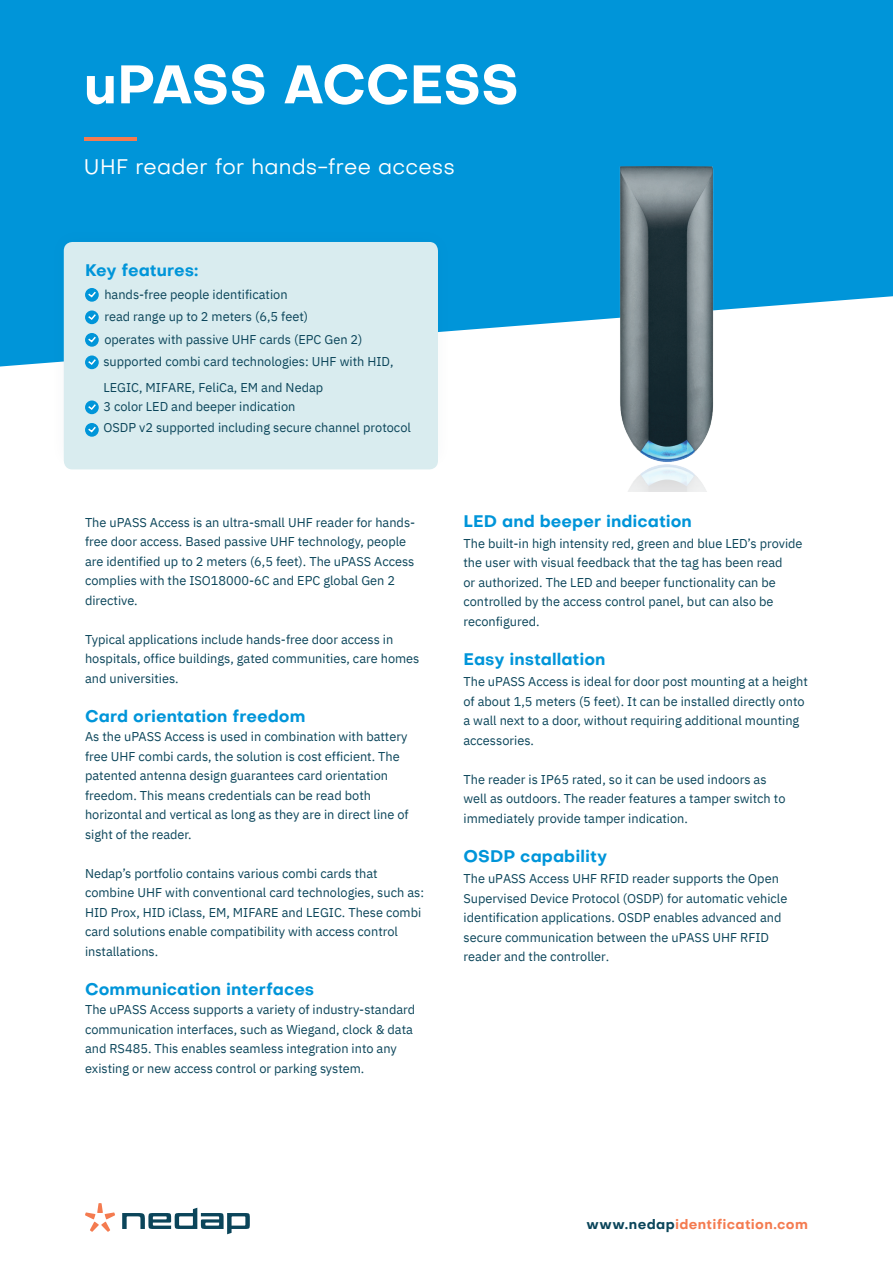
<style>
.page{position:relative;width:893px;height:1263px;background:#0095d9}
.page>*{position:absolute;margin:0;border:0;box-sizing:border-box;transform-origin:0 0}
.t1{font:700 53.25px "Objectivity";letter-spacing:-.005em;color:#fff}
.t2{font:21px "Objectivity";letter-spacing:.01em;color:#fff}
.t3{font:700 16.5px "Objectivity";letter-spacing:.005em;color:#0095d9}
.t4{font:700 13.5px "Objectivity";letter-spacing:.025em;color:#f47b50}
.t5{font:12.75px/19.5px "IBM Plex Sans";color:#0b455a}
.s1{color:#0b455a}
</style>
<div class="page">
<div style="left:0;top:296px;width:893px;height:967px;background:#fff"></div>
<div style="left:48px;top:226px;width:406px;height:249px;background:#0b455a;opacity:.05"></div>
<div style="left:64px;top:242px;width:374px;height:227px;background:#d9ecef;border-radius:9px"></div>
<svg style="left:122px;top:1208px;width:128px;height:26px;background:#a6bbc2"></svg>
<svg style="left:85px;top:1203px;width:30px;height:29px"></svg>
<img style="left:486px;top:166px;width:361px;height:326px">
<hr style="left:84px;top:137px;width:53px;height:4px;background:#f47b50">
<svg style="left:85px;top:288px;width:14px;height:14px"></svg>
<svg style="left:87px;top:290px;width:10px;height:9px"></svg>
<svg style="left:85px;top:310px;width:14px;height:14px"></svg>
<svg style="left:87px;top:313px;width:10px;height:8px"></svg>
<svg style="left:85px;top:333px;width:14px;height:14px"></svg>
<svg style="left:87px;top:335px;width:10px;height:9px"></svg>
<svg style="left:85px;top:355px;width:14px;height:14px"></svg>
<svg style="left:87px;top:358px;width:10px;height:8px"></svg>
<svg style="left:85px;top:400px;width:14px;height:14px"></svg>
<svg style="left:87px;top:403px;width:10px;height:8px"></svg>
<svg style="left:85px;top:423px;width:14px;height:14px"></svg>
<svg style="left:87px;top:425px;width:10px;height:9px"></svg>
<h1 class="t1" style="left:84px;top:46px;width:437px">uPASS ACCESS</h1>
<h2 class="t2" style="left:84px;top:153px;width:372px">UHF reader for hands-free access</h2>
<p class="t3" style="left:85px;top:258px;width:115px">Key features:</p>
<p class="t5" style="left:103px;top:282px;width:292px;line-height:22.5px">hands-free people identification<br>read range up to 2 meters (6,5 feet)<br>operates with passive UHF cards (EPC Gen 2) supported combi card technologies: UHF with HID,</p>
<p class="t5" style="left:103px;top:376px;width:221px">LEGIC, MIFARE, FeliCa, EM and Nedap<br>3 color LED and beeper indication</p>
<p class="t5" style="left:103px;top:417px;width:309px">OSDP v2 supported including secure channel protocol</p>
<p class="t5" style="left:85px;top:511px;width:332px">The uPASS Access is an ultra-small UHF reader for hands&shy;free door access. Based passive UHF technology, people are identified up to 2 meters (6,5 feet). The uPASS Access complies with the ISO18000-6C and EPC global Gen 2 directive.</p>
<p class="t5" style="left:85px;top:628px;width:336px">Typical applications include hands-free door access in hospitals, office buildings, gated communities, care homes and universities.</p>
<p class="t3" style="left:85px;top:704px;width:222px">Card orientation freedom</p>
<p class="t5" style="left:85px;top:726px;width:325px">As the uPASS Access is used in combination with battery free UHF combi cards, the solution is cost efficient. The patented antenna design guarantees card orientation freedom. This means credentials can be read both horizontal and vertical as long as they are in direct line of sight of the reader.</p>
<p class="t5" style="left:85px;top:862px;width:340px">Nedap’s portfolio contains various combi cards that combine UHF with conventional card technologies, such as:<br>HID Prox, HID iClass, EM, MIFARE and LEGIC. These combi card solutions enable compatibility with access control installations.</p>
<p class="t3" style="left:85px;top:977px;width:231px">Communication interfaces</p>
<p class="t5" style="left:85px;top:999px;width:332px">The uPASS Access supports a variety of industry-standard communication interfaces, such as Wiegand, clock &amp; data and RS485. This enables seamless integration into any existing or new access control or parking system.</p>
<p class="t3" style="left:463px;top:509px;width:230px">LED and beeper indication</p>
<p class="t5" style="left:463px;top:533px;width:341px">The built-in high intensity red, green and blue LED’s provide the user with visual feedback that the tag has been read<br>or authorized. The LED and beeper functionality can be controlled by the access control panel, but can also be reconfigured.</p>
<p class="t3" style="left:463px;top:647px;width:143px">Easy installation</p>
<p class="t5" style="left:463px;top:671px;width:346px">The uPASS Access is ideal for door post mounting at a height of about 1,5 meters (5 feet). It can be installed directly onto a wall next to a door, without requiring additional mounting accessories.</p>
<p class="t5" style="left:463px;top:768px;width:323px">The reader is IP65 rated, so it can be used indoors as well as outdoors. The reader features a tamper switch to immediately provide tamper indication.</p>
<p class="t3" style="left:463px;top:844px;width:145px">OSDP capability</p>
<p class="t5" style="left:463px;top:868px;width:325px">The uPASS Access UHF RFID reader supports the Open Supervised Device Protocol (OSDP) for automatic vehicle identification applications. OSDP enables advanced and secure communication between the uPASS UHF RFID reader and the controller.</p>
<p class="t4" style="left:587px;top:1214px;width:223px"><span class="s1">www.nedap</span>identification.com</p>
</div>
